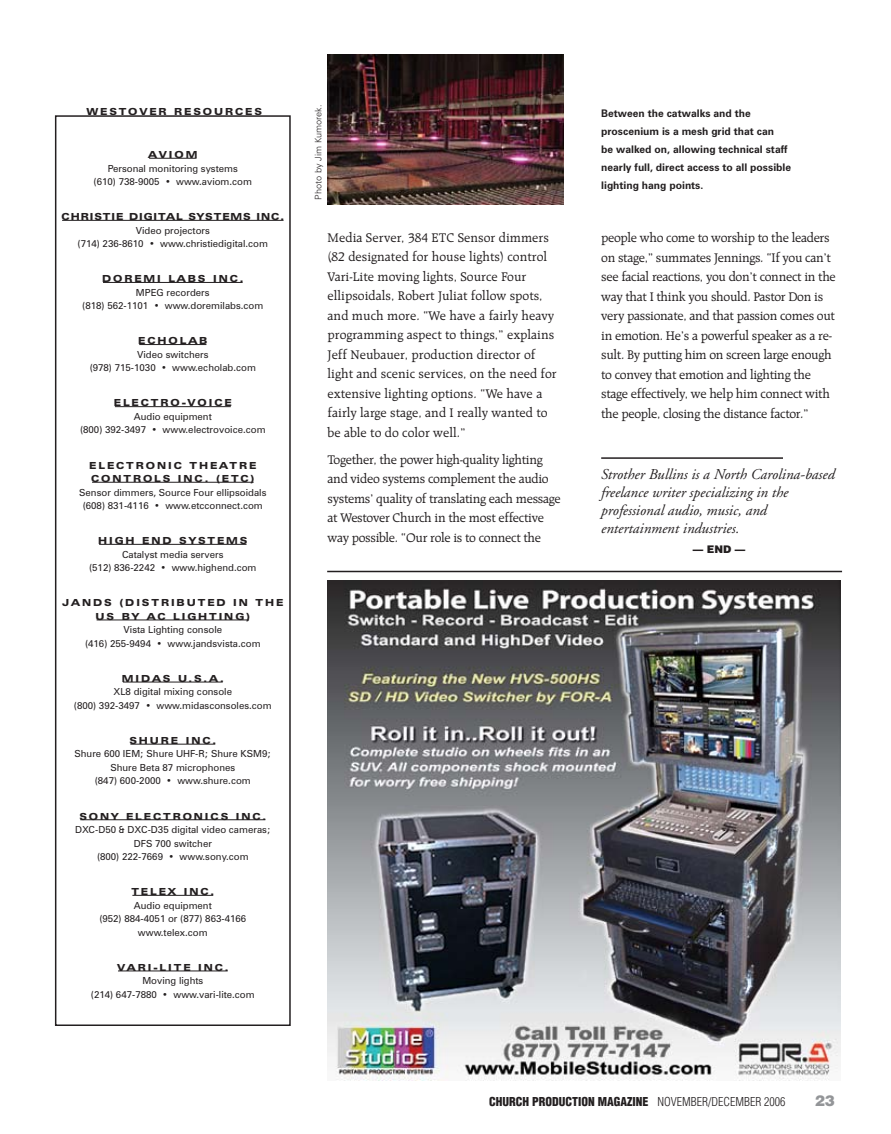
<style>
.page{position:relative;width:891px;height:1134px;background:#fff}
.page>*{position:absolute;margin:0;border:0;box-sizing:border-box;transform-origin:0 0}
.t1{font:italic 15px/18px "Adobe Garamond";color:#231f20}
.t2{font:900 15px "Helvetica";color:#939598}
.t3{font:13.5px/19.5px "Raleigh BT";letter-spacing:-.025em;color:#231f20}
.t4{font:13.5px/19.5px "Raleigh BT";color:#231f20}
.t5{font:900 condensed 12px "Helvetica";color:#231f20}
.t6{font:700 10.5px/18px "Zurich BT";color:#231f20}
.t7{font:900 10.5px "Helvetica";color:#231f20}
.t8{font:9.75px/13.5px "Zurich BT";color:#231f20;text-align:center}
.t9{font:900 expanded 9.75px/13.5px "Zurich BT";letter-spacing:.2em;color:#231f20}
.t10{font:900 expanded 9.75px "Zurich BT";letter-spacing:.1em;color:#231f20}
.t11{font:300 9px "Zurich BT";letter-spacing:.005em;color:#231f20}
.s1{font-weight:300}
</style>
<div class="page">
<hr style="left:601px;top:457px;width:182px;height:2px;background:#231f20">
<img style="left:328px;top:55px;width:235px;height:150px">
<hr style="left:149px;top:158px;width:48px;height:1px;background:#231f20">
<hr style="left:62px;top:220px;width:222px;height:1px;background:#231f20">
<hr style="left:103px;top:282px;width:140px;height:1px;background:#231f20">
<hr style="left:139px;top:344px;width:67px;height:1px;background:#231f20">
<hr style="left:115px;top:406px;width:116px;height:1px;background:#231f20">
<hr style="left:92px;top:482px;width:162px;height:1px;background:#231f20">
<hr style="left:99px;top:544px;width:148px;height:1px;background:#231f20">
<hr style="left:97px;top:620px;width:152px;height:1px;background:#231f20">
<hr style="left:123px;top:682px;width:100px;height:1px;background:#231f20">
<hr style="left:130px;top:744px;width:85px;height:1px;background:#231f20">
<hr style="left:80px;top:819px;width:185px;height:1px;background:#231f20">
<hr style="left:132px;top:895px;width:81px;height:1px;background:#231f20">
<hr style="left:118px;top:971px;width:110px;height:1px;background:#231f20">
<div style="left:55px;top:115px;width:236px;height:911px;border:2px solid #231f20"></div>
<hr style="left:327px;top:571px;width:515px;height:1px;background:#231f20">
<img style="left:327px;top:580px;width:513px;height:500px">
<p class="t11" style="left:313px;top:200px;width:97px;rotate:-90deg">Photo by Jim Kumorek.</p>
<p class="t9" style="left:86px;top:105px;width:25px">WESTOVER</p>
<p class="t9" style="left:174px;top:105px;width:11px">RESOUR</p>
<p class="t9" style="left:235px;top:105px;width:19px">CES</p>
<p class="t6" style="left:601px;top:104px;width:192px">Between the catwalks and the proscenium is a mesh grid that can<br>be walked on, allowing technical staff nearly full, direct access to all possible lighting hang points.</p>
<p class="t9" style="left:148px;top:148px;width:51px">AVIOM</p>
<p class="t8" style="left:94px;top:161px;width:160px">Personal monitoring systems<br>(610) 738-9005 • www.aviom.com</p>
<p class="t10" style="left:62px;top:211px;width:224px">CHRISTIE DIGITAL SYSTEMS I NC.</p>
<p class="t8" style="left:78px;top:223px;width:192px">Video projectors<br>(714) 236-8610 • www.christiedigital.com</p>
<p class="t9" style="left:102px;top:272px;width:143px">DOREMI LA BS I NC.</p>
<p class="t8" style="left:82px;top:285px;width:183px">MPEG recorders<br>(818) 562-1101 • www.doremilabs.com</p>
<p class="t9" style="left:138px;top:334px;width:71px">EC HOLAB</p>
<p class="t8" style="left:90px;top:348px;width:168px">Video switchers<br>(978) 715-1030 • www.echolab.com</p>
<p class="t9" style="left:114px;top:396px;width:119px">E LECTRO-VOICE</p>
<p class="t8" style="left:80px;top:410px;width:187px">Audio equipment<br>(800) 392-3497 • www.electrovoice.com</p>
<p class="t9" style="left:89px;top:458px;width:169px">E LECTRONIC THEATRE<br>CONTROLS I NC. (ET C)</p>
<p class="t8" style="left:79px;top:485px;width:189px">Sensor dimmers, Source Four ellipsoidals (608) 831-4116 • www.etcconnect.com</p>
<p class="t9" style="left:98px;top:534px;width:151px">H IGH E ND SYSTEMS</p>
<p class="t8" style="left:89px;top:547px;width:169px">Catalyst media servers<br>(512) 836-2242 • www.highend.com</p>
<p class="t9" style="left:96px;top:596px;width:189px;text-indent:-33px">JAND S (DISTRIBUTED IN THE<br>US</p>
<p class="t4" style="left:328px;top:227px;width:231px">Media Server, 384 ETC Sensor dimmers (82 designated for house lights) control Vari-Lite moving lights, Source Four ellipsoidals, Robert Juliat follow spots, and much more. “We have a fairly heavy programming aspect to things,” explains Jeff Neubauer, production director of light and scenic services, on the need for extensive lighting options. “We have a fairly large stage, and I really wanted to be able to do color well.”</p>
<h2 class="t3" style="left:328px;top:449px;width:235px">Together, the power high-quality lighting and video systems complement the audio systems’ quality of translating each message at Westover Church in the most effective way possible. “Our role is to connect the</h2>
<p class="t3" style="left:601px;top:228px;width:236px">people who come to worship to the leaders on stage,” summates Jennings. “If you can’t see facial reactions, you don’t connect in the way that I think you should. Pastor Don is very passionate, and that passion comes out in emotion. He’s a powerful speaker as a re&shy;sult. By putting him on screen large enough to convey that emotion and lighting the stage effectively, we help him connect with the people, closing the distance factor.”</p>
<h1 class="t1" style="left:601px;top:466px;width:235px">Strother Bullins is a North Carolina-based freelance writer specializing in the professional audio, music, and entertainment industries.</h1>
<p class="t7" style="left:693px;top:542px;width:54px">— END —</p>
<p class="t9" style="left:122px;top:610px;width:130px">BY AC LIGHTING)</p>
<p class="t8" style="left:85px;top:623px;width:177px">Vista Lighting console<br>(416) 255-9494 • www.jandsvista.com</p>
<p class="t9" style="left:122px;top:672px;width:103px">MIDA S U.S.A.</p>
<p class="t8" style="left:74px;top:685px;width:199px">XL8 digital mixing console<br>(800) 392-3497 • www.midasconsoles.com</p>
<p class="t9" style="left:129px;top:734px;width:88px">SHURE I NC.</p>
<p class="t8" style="left:74px;top:747px;width:198px">Shure 600 IEM; Shure UHF-R; Shure KSM9;<br>Shure Beta 87 microphones<br>(847) 600-2000 • www.shure.com</p>
<p class="t9" style="left:79px;top:809px;width:188px">SONY E LECTRONICS I NC.</p>
<p class="t8" style="left:75px;top:823px;width:197px">DXC-D50 &amp; DXC-D35 digital video cameras;<br>DFS 700 switcher<br>(800) 222-7669 • www.sony.com</p>
<p class="t9" style="left:131px;top:885px;width:84px">TELEX I NC.</p>
<p class="t8" style="left:99px;top:898px;width:148px">Audio equipment<br>(952) 884-4051 or (877) 863-4166 www.telex.com</p>
<p class="t9" style="left:117px;top:961px;width:113px">VA RI-LITE I NC.</p>
<p class="t8" style="left:91px;top:974px;width:165px">Moving lights<br>(214) 647-7880 • www.vari-lite.com</p>
<p class="t5" style="left:489px;top:1094px;width:298px">CHURCH PRODUCTION MAGAZINE <span class="s1">NOVEMBER/DECEMBER 2006</span></p>
<h1 class="t2" style="left:815px;top:1091px;width:22px">23</h1>
</div>
